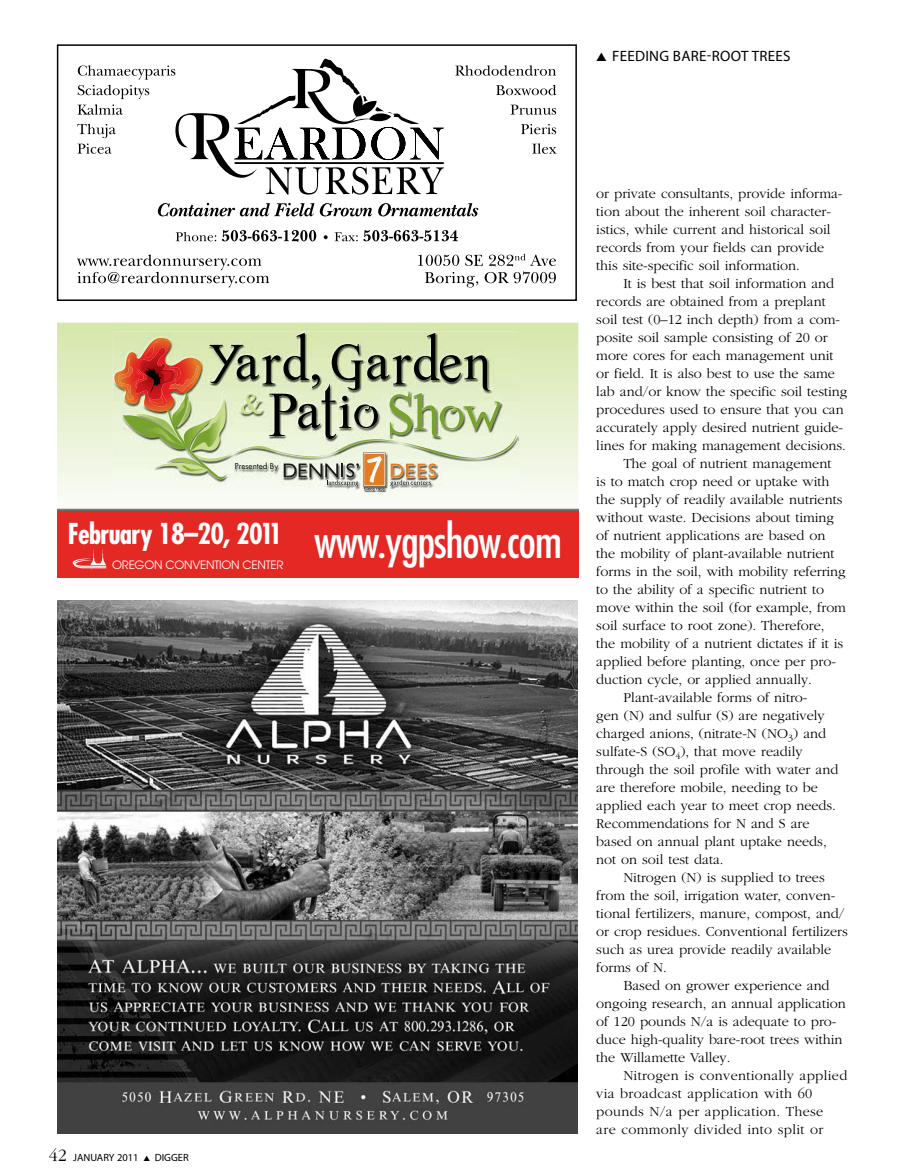
<style>
.page{position:relative;width:905px;height:1175px;background:#fff}
.page>*{position:absolute;margin:0;border:0;box-sizing:border-box;transform-origin:0 0}
.t1{font:condensed 45.45px "Futura";letter-spacing:-.02em;color:#fff}
.t2{font:700 condensed 28.05px "Futura";letter-spacing:-.025em;color:#fff}
.t3{font:15px "Myriad Pro";letter-spacing:.02em;color:#000}
.t4{font:300 14.25px/18px "Garamond";color:#000}
.t5{font:300 14.25px "Garamond";letter-spacing:.025em;color:#000}
.t6{font:11.4px "Avant Garde";letter-spacing:-.02em;color:#fff}
.t7{font:10.5px "Myriad Pro";color:#000}
.t8{font:7.95px "Futura";color:#000}
.s1{font-family:"Garamond";font-weight:300;font-size:18px}
</style>
<div class="page">
<img style="left:58px;top:600px;width:519px;height:533px">
<div style="left:57px;top:44px;width:520px;height:257px;border:2px solid #000"></div>
<svg style="left:158px;top:203px;width:320px;height:13px"></svg>
<svg style="left:176px;top:230px;width:282px;height:12px"></svg>
<svg style="left:77px;top:58px;width:479px;height:137px"></svg>
<svg style="left:77px;top:254px;width:192px;height:33px"></svg>
<svg style="left:418px;top:254px;width:138px;height:33px"></svg>
<svg style="left:57px;top:322px;width:521px;height:178px"></svg>
<svg style="left:114px;top:333px;width:403px;height:157px;background:#c5c6a4"></svg>
<img style="left:57px;top:508px;width:521px;height:3px">
<div style="left:57px;top:511px;width:521px;height:66px;background:#e42823"></div>
<svg style="left:72px;top:549px;width:34px;height:21px"></svg>
<p class="t3" style="left:596px;top:47px;width:33px">▲ FEEDING</p>
<p class="t3" style="left:673px;top:47px;width:119px">BARE-ROOT TREES</p>
<p class="t8" style="left:235px;top:461px;width:45px">Presented By</p>
<h2 class="t2" style="left:68px;top:516px;width:216px">February 18–20, 2011</h2>
<p class="t6" style="left:112px;top:557px;width:172px">OREGON CONVENTION CENTER</p>
<h1 class="t1" style="left:314px;top:512px;width:249px">www.ygpshow.com</h1>
<p class="t7" style="left:49px;top:1151px;width:141px"><span class="s1">42</span> JANUARY 2011 ▲ DIGGER</p>
<p class="t4" style="left:596px;top:185px;width:247px">or private consultants, provide informa&shy;tion about the inherent soil character&shy;istics, while current and historical soil records from your fields can provide this site-specific soil information.</p>
<p class="t4" style="left:623px;top:275px;width:212px">It is best that soil information and</p>
<p class="t4" style="left:596px;top:293px;width:231px">records are obtained from a preplant</p>
<p class="t4" style="left:596px;top:311px;width:245px">soil test (0–12 inch depth) from a com-</p>
<p class="t4" style="left:596px;top:329px;width:233px">posite soil sample consisting of 20 or</p>
<p class="t4" style="left:596px;top:347px;width:238px">more cores for each management unit</p>
<p class="t4" style="left:596px;top:365px;width:240px">or field. It is also best to use the same</p>
<p class="t4" style="left:596px;top:383px;width:252px">lab and/or know the specific soil testing</p>
<p class="t4" style="left:596px;top:401px;width:249px">procedures used to ensure that you can</p>
<p class="t4" style="left:596px;top:419px;width:248px">accurately apply desired nutrient guide-</p>
<p class="t4" style="left:596px;top:437px;width:251px">lines for making management decisions.</p>
<p class="t4" style="left:623px;top:455px;width:209px">The goal of nutrient management</p>
<p class="t4" style="left:596px;top:473px;width:234px">is to match crop need or uptake with</p>
<p class="t4" style="left:596px;top:491px;width:247px">the supply of readily available nutrients</p>
<p class="t4" style="left:596px;top:509px;width:239px">without waste. Decisions about timing</p>
<p class="t4" style="left:596px;top:527px;width:230px">of nutrient applications are based on</p>
<p class="t4" style="left:596px;top:545px;width:240px">the mobility of plant-available nutrient</p>
<p class="t4" style="left:596px;top:563px;width:251px">forms in the soil, with mobility referring</p>
<p class="t4" style="left:596px;top:581px;width:229px">to the ability of a specific nutrient to</p>
<p class="t4" style="left:596px;top:599px;width:251px">move within the soil (for example, from</p>
<p class="t4" style="left:596px;top:617px;width:230px">soil surface to root zone). Therefore,</p>
<p class="t4" style="left:596px;top:635px;width:248px">the mobility of a nutrient dictates if it is</p>
<p class="t4" style="left:596px;top:653px;width:241px">applied before planting, once per pro-</p>
<p class="t4" style="left:596px;top:671px;width:217px">duction cycle, or applied annually.</p>
<p class="t4" style="left:623px;top:689px;width:185px">Plant-available forms of nitro-</p>
<p class="t4" style="left:596px;top:707px;width:230px">gen (N) and sulfur (S) are negatively</p>
<p class="t4" style="left:596px;top:725px;width:231px">charged anions, (nitrate-N (NO<sub>3</sub>) and</p>
<p class="t4" style="left:596px;top:743px;width:208px">sulfate-S (SO<sub>4</sub>), that move readily</p>
<p class="t4" style="left:596px;top:761px;width:243px">through the soil profile with water and</p>
<p class="t4" style="left:596px;top:779px;width:223px">are therefore mobile, needing to be</p>
<p class="t4" style="left:596px;top:797px;width:241px">applied each year to meet crop needs.</p>
<p class="t4" style="left:596px;top:815px;width:215px">Recommendations for N and S are</p>
<p class="t4" style="left:596px;top:833px;width:232px">based on annual plant uptake needs,</p>
<p class="t4" style="left:596px;top:851px;width:129px">not on soil test data.</p>
<p class="t4" style="left:623px;top:869px;width:203px">Nitrogen (N) is supplied to trees</p>
<p class="t4" style="left:596px;top:887px;width:240px">from the soil, irrigation water, conven-</p>
<p class="t4" style="left:596px;top:905px;width:250px">tional fertilizers, manure, compost, and/</p>
<p class="t4" style="left:596px;top:923px;width:253px">or crop residues. Conventional fertilizers</p>
<p class="t4" style="left:596px;top:941px;width:236px">such as urea provide readily available</p>
<p class="t4" style="left:596px;top:959px;width:72px">forms of N.</p>
<p class="t4" style="left:623px;top:977px;width:208px">Based on grower experience and</p>
<p class="t4" style="left:596px;top:995px;width:251px">ongoing research, an annual application</p>
<p class="t4" style="left:596px;top:1013px;width:242px">of 120 pounds N/a is adequate to pro-</p>
<p class="t4" style="left:596px;top:1031px;width:248px">duce high-quality bare-root trees within</p>
<p class="t4" style="left:596px;top:1049px;width:136px">the Willamette Valley.</p>
<p class="t5" style="left:623px;top:1068px;width:225px">Nitrogen is conventionally applied</p>
<p class="t5" style="left:596px;top:1086px;width:217px">via broadcast application with 60</p>
<p class="t5" style="left:596px;top:1104px;width:228px">pounds N/a per application. These</p>
<p class="t5" style="left:596px;top:1122px;width:228px">are commonly divided into split or</p>
</div>
